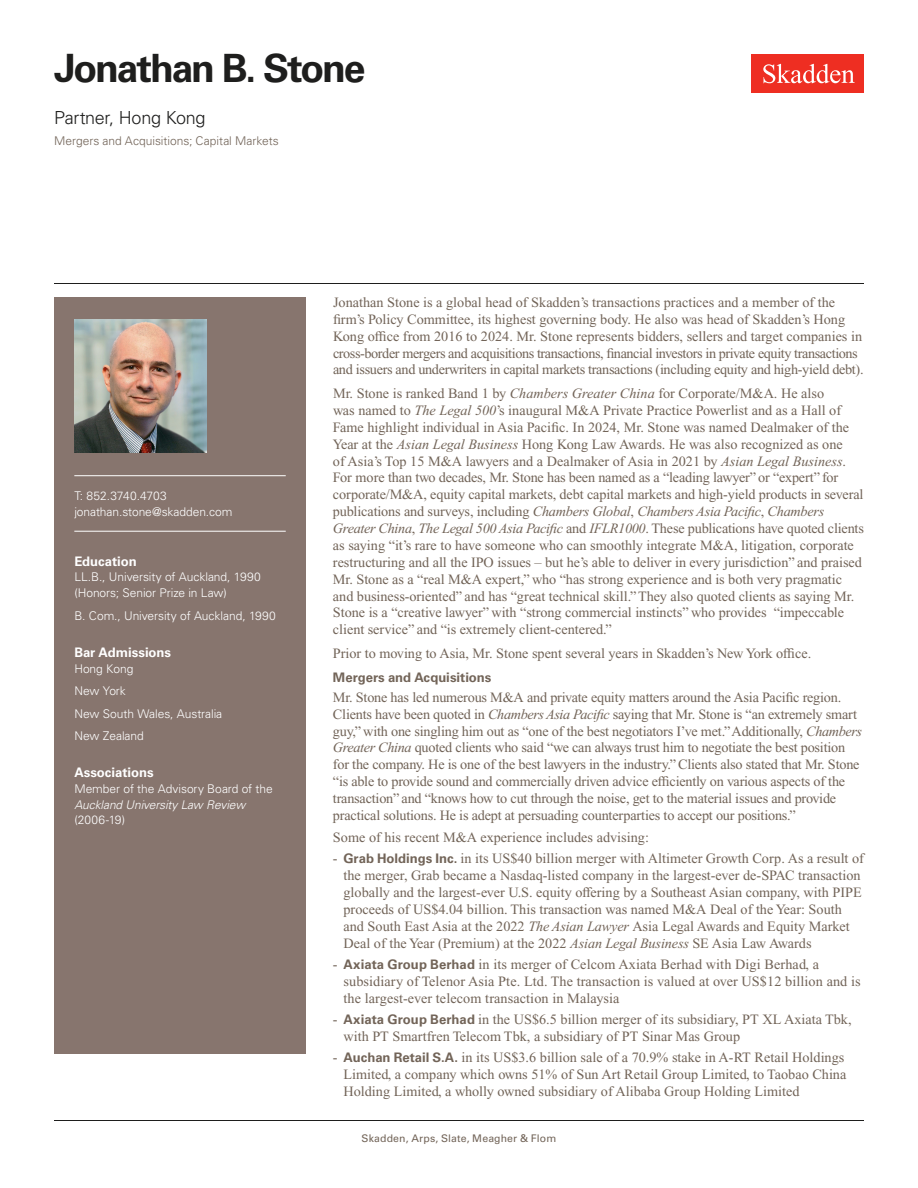
<style>
.page{position:relative;width:918px;height:1188px;background:#fff}
.page>*{position:absolute;margin:0;border:0;box-sizing:border-box;transform-origin:0 0}
.Name{font:700 39px "Univers LT Std";letter-spacing:-.055em;color:#1e1e1d}
.Title_and_Office{font:300 18px "Univers LT Std";letter-spacing:-.02em;color:#1e1e1d}
.Main_Body{font:14.25px/16.8px "Times New Roman PS Std";letter-spacing:-.01em;color:#726458}
.Main_Body_Bulleted{font:14.25px/16.8px "Times New Roman PS Std";color:#726458}
.Bar_Admission_Education{font:700 13.2px "Univers LT Std";letter-spacing:-.005em;color:#fff}
.Main_Body_Subhead{font:700 13.2px "Univers LT Std";color:#726458}
.Sidebar_text{font:300 12px/15.8px "Univers LT Std";letter-spacing:-.005em;color:#fff}
.Practice{font:300 12px "Univers LT Std";color:#726458}
.Email{font:300 12px "Univers LT Std";letter-spacing:-.005em;color:#fff}
.Phone_Number{font:300 12px "Univers LT Std";color:#fff}
.Folio{font:10.5px "Univers LT Std";letter-spacing:.01em;color:#726458}
.s1{font-style:italic}
.s2{font-family:"Univers LT Std";font-weight:700;font-size:13.2px}
</style>
<div class="page">
<div style="left:752px;top:54px;width:112px;height:39px;background:#ee2e22"></div>
<svg style="left:763px;top:64px;width:92px;height:19px"></svg>
<div style="left:54px;top:297px;width:252px;height:756px;background:#87756e"></div>
<hr style="left:74px;top:475px;width:212px;height:1px;background:#fff">
<hr style="left:74px;top:531px;width:212px;height:1px;background:#fff">
<img style="left:74px;top:320px;width:132px;height:132px">
<hr style="left:54px;top:1120px;width:810px;height:1px;background:#1e1e1d">
<hr style="left:54px;top:283px;width:810px;height:1px;background:#1e1e1d">
<h1 class="Name" style="left:54px;top:46px;width:313px">Jonathan B. Stone</h1>
<h2 class="Title_and_Office" style="left:54px;top:107px;width:153px">Partner, Hong Kong</h2>
<h3 class="Practice" style="left:54px;top:134px;width:226px">Mergers and Acquisitions; Capital Markets</h3>
<p class="Phone_Number" style="left:74px;top:489px;width:94px">T: 852.3740.4703</p>
<p class="Email" style="left:74px;top:504px;width:160px">jonathan.stone@skadden.com</p>
<p class="Bar_Admission_Education" style="left:74px;top:553px;width:64px">Education</p>
<p class="Sidebar_text" style="left:74px;top:569px;width:188px">LL.B., University of Auckland, 1990 (Honors; Senior Prize in Law)</p>
<p class="Sidebar_text" style="left:74px;top:608px;width:203px">B. Com., University of Auckland, 1990</p>
<p class="Bar_Admission_Education" style="left:74px;top:644px;width:98px">Bar Admissions</p>
<p class="Sidebar_text" style="left:74px;top:660px;width:61px">Hong Kong</p>
<p class="Sidebar_text" style="left:74px;top:683px;width:53px">New York</p>
<p class="Sidebar_text" style="left:74px;top:705px;width:149px">New South Wales, Australia</p>
<p class="Sidebar_text" style="left:74px;top:728px;width:71px">New Zealand</p>
<p class="Bar_Admission_Education" style="left:74px;top:765px;width:81px">Associations</p>
<p class="Sidebar_text" style="left:74px;top:781px;width:200px">Member of the Advisory Board of the<br><span class="s1">Auckland University Law Review </span>(2006-19)</p>
<p class="Main_Body" style="left:333px;top:294px;width:532px">Jonathan Stone is a global head of Skadden’s transactions practices and a member of the firm’s Policy Committee, its highest governing body. He also was head of Skadden’s Hong Kong office from 2016 to 2024. Mr. Stone represents bidders, sellers and target companies in cross-border mergers and acquisitions transactions, financial investors in private equity transactions and issuers and underwriters in capital markets transactions (including equity and high-yield debt).</p>
<p class="Main_Body" style="left:333px;top:385px;width:532px">Mr. Stone is ranked Band 1 by <span class="s1">Chambers Greater China</span> for Corporate/M&amp;A. He also<br>was named to <span class="s1">The Legal 500</span>’s inaugural M&amp;A Private Practice Powerlist and as a Hall of Fame highlight individual in Asia Pacific. In 2024, Mr. Stone was named Dealmaker of the Year at the <span class="s1">Asian Legal Business</span> Hong Kong Law Awards. He was also recognized as one<br>of Asia’s Top 15 M&amp;A lawyers and a Dealmaker of Asia in 2021 by <span class="s1">Asian Legal Business</span>.<br>For more than two decades, Mr. Stone has been named as a “leading lawyer” or “expert” for corporate/M&amp;A, equity capital markets, debt capital markets and high-yield products in several publications and surveys, including <span class="s1">Chambers Global</span>, <span class="s1">Chambers Asia Pacific</span>, <span class="s1">Chambers Greater China</span>, <span class="s1">The Legal 500 Asia Pacific</span> and <span class="s1">IFLR1000</span>. These publications have quoted clients as saying “it’s rare to have someone who can smoothly integrate M&amp;A, litigation, corporate restructuring and all the IPO issues – but he’s able to deliver in every jurisdiction” and praised Mr. Stone as a “real M&amp;A expert,” who “has strong experience and is both very pragmatic and business-oriented” and has “great technical skill.” They also quoted clients as saying Mr.<br>Stone is a “creative lawyer” with “strong commercial instincts” who provides “impeccable client service” and “is extremely client-centered.”</p>
<p class="Main_Body" style="left:333px;top:645px;width:480px">Prior to moving to Asia, Mr. Stone spent several years in Skadden’s New York office.</p>
<p class="Main_Body_Subhead" style="left:333px;top:669px;width:160px">Mergers and Acquisitions</p>
<p class="Main_Body" style="left:333px;top:689px;width:531px">Mr. Stone has led numerous M&amp;A and private equity matters around the Asia Pacific region.<br>Clients have been quoted in <span class="s1">Chambers Asia Pacific</span> saying that Mr. Stone is “an extremely smart guy,” with one singling him out as “one of the best negotiators I’ve met.” Additionally, <span class="s1">Chambers Greater China</span> quoted clients who said “we can always trust him to negotiate the best position for the company. He is one of the best lawyers in the industry.” Clients also stated that Mr. Stone “is able to provide sound and commercially driven advice efficiently on various aspects of the transaction” and “knows how to cut through the noise, get to the material issues and provide practical solutions. He is adept at persuading counterparties to accept our positions.”</p>
<p class="Main_Body" style="left:333px;top:829px;width:318px">Some of his recent M&amp;A experience includes advising:</p>
<p class="Main_Body_Bulleted" style="left:343px;top:850px;width:522px;text-indent:-10px">- <span class="s2">Grab Holdings Inc.</span> in its US$40 billion merger with Altimeter Growth Corp. As a result of the merger, Grab became a Nasdaq-listed company in the largest-ever de-SPAC transaction globally and the largest-ever U.S. equity offering by a Southeast Asian company, with PIPE proceeds of US$4.04 billion. This transaction was named M&amp;A Deal of the Year: South and South East Asia at the 2022 <span class="s1">The Asian Lawyer</span> Asia Legal Awards and Equity Market Deal of the Year (Premium) at the 2022 <span class="s1">Asian Legal Business</span> SE Asia Law Awards</p>
<p class="Main_Body_Bulleted" style="left:343px;top:956px;width:519px;text-indent:-10px">- <span class="s2">Axiata Group Berhad</span> in its merger of Celcom Axiata Berhad with Digi Berhad, a subsidiary of Telenor Asia Pte. Ltd. The transaction is valued at over US$12 billion and is the largest-ever telecom transaction in Malaysia</p>
<p class="Main_Body_Bulleted" style="left:343px;top:1011px;width:510px;text-indent:-10px">- <span class="s2">Axiata Group Berhad</span> in the US$6.5 billion merger of its subsidiary, PT XL Axiata Tbk, with PT Smartfren Telecom Tbk, a subsidiary of PT Sinar Mas Group</p>
<p class="Main_Body_Bulleted" style="left:343px;top:1049px;width:504px;text-indent:-10px">- <span class="s2">Auchan Retail S.A.</span> in its US$3.6 billion sale of a 70.9% stake in A-RT Retail Holdings<br>Limited, a company which owns 51% of Sun Art Retail Group Limited, to Taobao China<br>Holding Limited, a wholly owned subsidiary of Alibaba Group Holding Limited</p>
<p class="Folio" style="left:362px;top:1132px;width:196px">Skadden, Arps, Slate, Meagher &amp; Flom</p>
</div>
